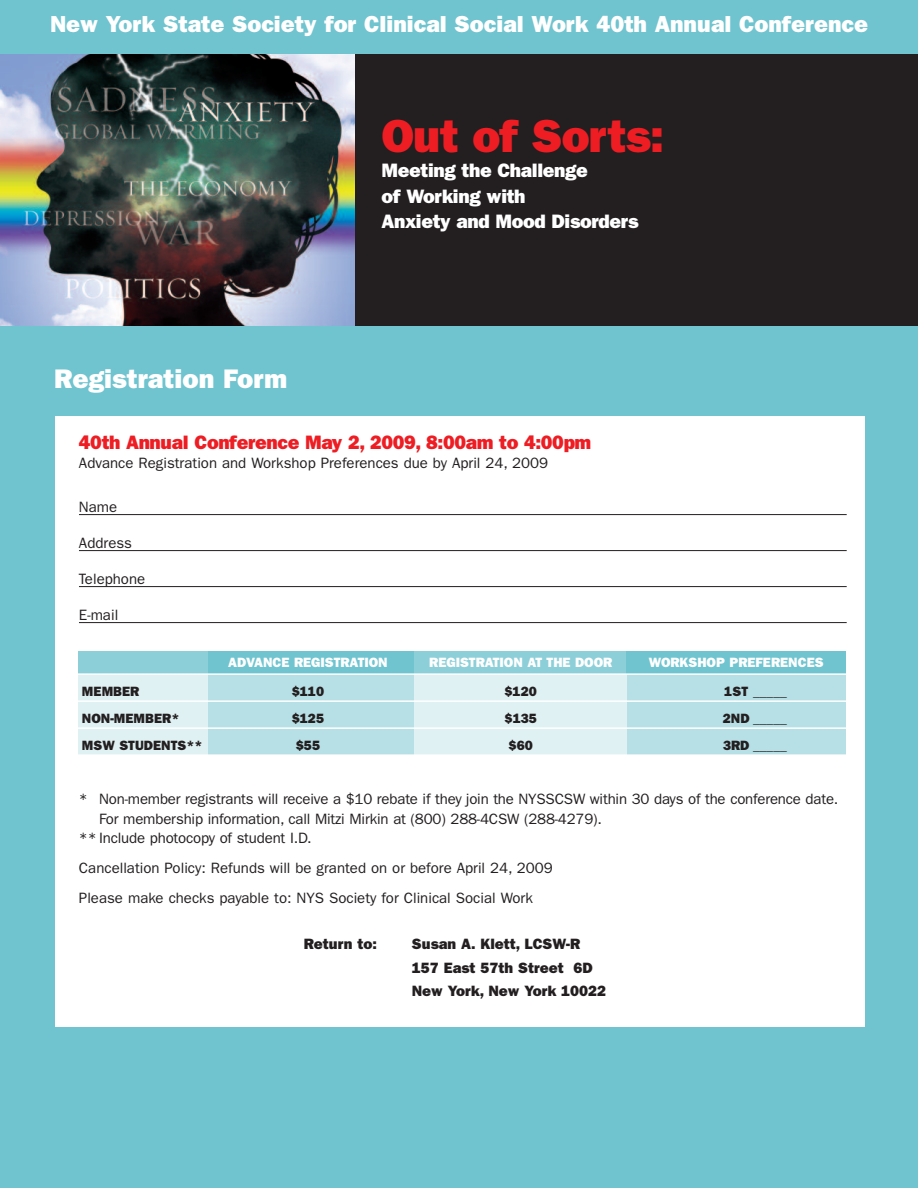
<style>
.page{position:relative;width:918px;height:1188px;background:#fff}
.page>*{position:absolute;margin:0;border:0;box-sizing:border-box;transform-origin:0 0}
.t1{font:800 46.5px "Franklin Gothic";letter-spacing:-.02em;color:#ee1d23}
.t2{font:800 27px "Franklin Gothic";color:#fff}
.t3{font:800 23.25px "Franklin Gothic";color:#fff}
.t4{font:800 19.5px/25.5px "Franklin Gothic";letter-spacing:-.02em;color:#fff}
.t5{font:800 19.5px "Franklin Gothic";letter-spacing:-.02em;color:#ee1d23}
.t6{font:15px/30px "Franklin Gothic";color:#231f20}
.t7{font:800 15px/23.7px "Franklin Gothic";color:#231f20}
.t8{font:800 13.5px "Franklin Gothic";color:#231f20}
.t9{font:800 13.5px "Franklin Gothic";color:#fff}
</style>
<div class="page">
<div style="left:2px;top:53px;width:916px;height:275px;background:#231f20"></div>
<img style="left:0;top:54px;width:355px;height:273px">
<div style="left:0;top:327px;width:918px;height:861px;background:#6fc4cf"></div>
<div style="left:0;top:0;width:918px;height:54px;background:#6fc4cf"></div>
<div style="left:55px;top:416px;width:810px;height:611px;background:#fff"></div>
<div style="left:78px;top:652px;width:768px;height:103px;background:#b7dfe6"></div>
<div style="left:414px;top:652px;width:213px;height:103px;background:#e0f1f3"></div>
<div style="left:78px;top:652px;width:130px;height:103px;background:#e0f1f3"></div>
<hr style="left:79px;top:514px;width:768px;height:1px;background:#231f20">
<hr style="left:79px;top:550px;width:768px;height:1px;background:#231f20">
<hr style="left:79px;top:586px;width:768px;height:1px;background:#231f20">
<hr style="left:79px;top:622px;width:768px;height:1px;background:#231f20">
<div style="left:78px;top:652px;width:768px;height:22px;background:#8dcfd8"></div>
<div style="left:208px;top:652px;width:206px;height:22px;background:#6fc4cf"></div>
<div style="left:627px;top:652px;width:219px;height:22px;background:#6fc4cf"></div>
<hr style="left:78px;top:673px;width:769px;height:2px;background:#fff">
<hr style="left:78px;top:700px;width:769px;height:2px;background:#fff">
<hr style="left:78px;top:727px;width:769px;height:2px;background:#fff">
<hr style="left:78px;top:754px;width:769px;height:2px;background:#fff">
<h3 class="t3" style="left:50px;top:16px;width:819px">New York State Society for Clinical Social Work 40th Annual Conference</h3>
<h2 class="t2" style="left:54px;top:369px;width:235px">Registration Form</h2>
<h1 class="t1" style="left:382px;top:120px;width:284px">Out of Sorts:</h1>
<h3 class="t4" style="left:382px;top:159px;width:259px">Meeting the Challenge<br>of Working with<br>Anxiety and Mood Disorders</h3>
<h3 class="t5" style="left:79px;top:435px;width:514px">40th Annual Conference May 2, 2009, 8:00am to 4:00pm</h3>
<p class="t6" style="left:79px;top:449px;width:471px">Advance Registration and Workshop Preferences due by April 24, 2009</p>
<p class="t6" style="left:79px;top:493px;width:40px">Name</p>
<p class="t6" style="left:79px;top:529px;width:55px">Address</p>
<p class="t6" style="left:79px;top:565px;width:68px">Telephone</p>
<p class="t6" style="left:79px;top:601px;width:41px">E-mail</p>
<p class="t9" style="left:228px;top:658px;width:161px">ADVANCE REGISTRATION</p>
<p class="t9" style="left:429px;top:658px;width:185px">REGISTRATION AT THE DOOR</p>
<p class="t9" style="left:649px;top:658px;width:176px">WORKSHOP PREFERENCES</p>
<p class="t8" style="left:82px;top:687px;width:59px">MEMBER</p>
<p class="t8" style="left:292px;top:687px;width:34px">$110</p>
<p class="t8" style="left:505px;top:687px;width:34px">$120</p>
<p class="t8" style="left:724px;top:687px;width:64px">1ST _____</p>
<p class="t8" style="left:82px;top:714px;width:99px">NON-MEMBER*</p>
<p class="t8" style="left:292px;top:714px;width:34px">$125</p>
<p class="t8" style="left:505px;top:714px;width:34px">$135</p>
<p class="t8" style="left:723px;top:714px;width:66px">2ND _____</p>
<p class="t8" style="left:82px;top:741px;width:122px">MSW STUDENTS**</p>
<p class="t8" style="left:296px;top:741px;width:26px">$55</p>
<p class="t8" style="left:509px;top:741px;width:26px">$60</p>
<p class="t8" style="left:723px;top:741px;width:65px">3RD _____</p>
<p class="t6" style="left:79px;top:785px;width:761px">* Non-member registrants will receive a $10 rebate if they join the NYSSCSW within 30 days of the conference date.</p>
<p class="t6" style="left:99px;top:805px;width:504px">For membership information, call Mitzi Mirkin at (800) 288-4CSW (288-4279).</p>
<p class="t6" style="left:79px;top:824px;width:234px">** Include photocopy of student I.D.</p>
<p class="t6" style="left:79px;top:854px;width:475px">Cancellation Policy: Refunds will be granted on or before April 24, 2009<br>Please make checks payable to: NYS Society for Clinical Social Work</p>
<p class="t7" style="left:304px;top:933px;width:75px">Return to:</p>
<p class="t7" style="left:412px;top:933px;width:196px">Susan A. Klett, LCSW-R<br>157 East 57th Street 6D<br>New York, New York 10022</p>
</div>
